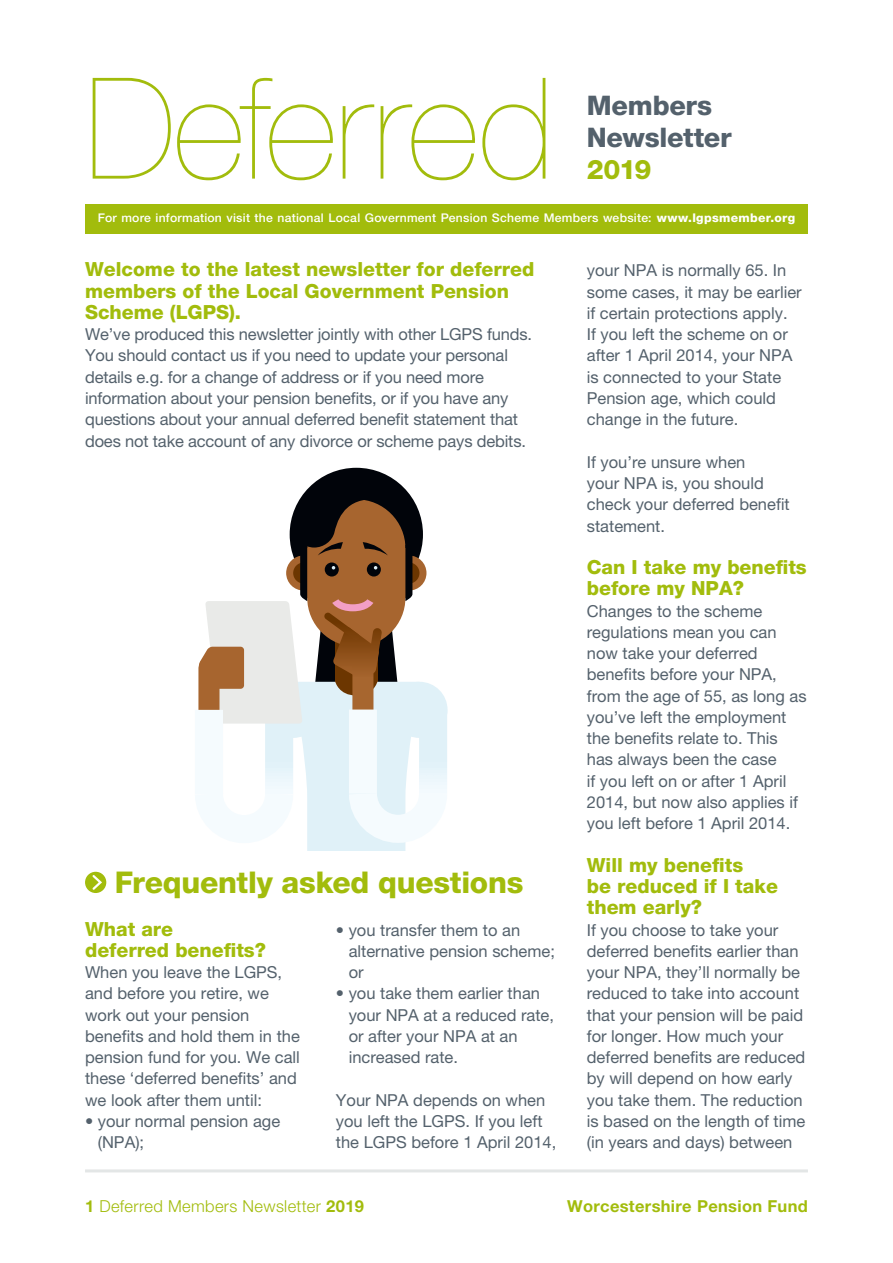
<style>
.page{position:relative;width:893px;height:1263px;background:#fff}
.page>*{position:absolute;margin:0;border:0;box-sizing:border-box;transform-origin:0 0}
.t1{font:200 141px "Helvetica Neue LT Std";letter-spacing:-.01em;color:#a2bc0c}
.Body_01{font:800 30px "Helvetica Neue LT Std";letter-spacing:-.01em;color:#a2bc0c}
.Body_01-2{font:800 27px/32px "Helvetica Neue LT Std";letter-spacing:-.01em;color:#54616c}
.Body_01-3{font:800 27px "Helvetica Neue LT Std";color:#a2bc0c}
.Body_01-4{font:800 19.5px/21.3px "Helvetica Neue LT Std";color:#a2bc0c}
.Body_01-5{font:16.5px/21.3px "Helvetica Neue LT Std";color:#54616c}
.t2{font:300 16.5px "Helvetica Neue LT Std";letter-spacing:.02em;color:#a2bc0c}
.t3{font:700 16.5px "Helvetica Neue LT Std";letter-spacing:.02em;color:#a2bc0c}
.Body_01-6{font:500 12px "Helvetica Neue LT Std";letter-spacing:.02em;color:#fff}
.s1{font-weight:800}
.s2{font-weight:700}
</style>
<div class="page">
<hr style="left:85px;top:1169px;width:723px;height:3px;background:#e3e6e6">
<div style="left:85px;top:204px;width:723px;height:30px;background:#a2bc0c"></div>
<div style="left:85px;top:872px;width:21px;height:21px;background:#a2bc0c;border-radius:50%"></div>
<svg style="left:90px;top:873px;width:14px;height:19px"></svg>
<div style="left:290px;top:468px;width:133px;height:133px;background:#01040a;border-radius:50%"></div>
<svg style="left:198px;top:484px;width:250px;height:367px"></svg>
<p class="t1" style="left:85px;top:47px;width:471px">Deferred</p>
<p class="Body_01-6" style="left:98px;top:211px;width:699px">For more information visit the national Local Government Pension Scheme Members website: <span class="s1">www.lgpsmember.org</span></p>
<p class="Body_01-2" style="left:587px;top:89px;width:146px">Members<br>Newsletter</p>
<p class="Body_01-3" style="left:587px;top:153px;width:66px">2019</p>
<p class="Body_01-4" style="left:85px;top:259px;width:451px">Welcome to the latest newsletter for deferred members of the Local Government Pension<br>Scheme (LGPS).</p>
<p class="Body_01-5" style="left:85px;top:323px;width:448px">We’ve produced this newsletter jointly with other LGPS funds.<br>You should contact us if you need to update your personal details e.g. for a change of address or if you need more information about your pension benefits, or if you have any questions about your annual deferred benefit statement that does not take account of any divorce or scheme pays debits.</p>
<p class="Body_01" style="left:115px;top:864px;width:410px">Frequently asked questions</p>
<p class="Body_01-4" style="left:85px;top:918px;width:182px">What are<br>deferred benefits?</p>
<p class="Body_01-5" style="left:85px;top:961px;width:216px">When you leave the LGPS, and before you retire, we work out your pension benefits and hold them in the pension fund for you. We call these ‘deferred benefits’ and we look after them until:</p>
<p class="Body_01-5" style="left:98px;top:1110px;width:184px;text-indent:-13px">• your normal pension age (NPA);</p>
<p class="Body_01-5" style="left:349px;top:919px;width:208px;text-indent:-13px">• you transfer them to an alternative pension scheme; or</p>
<p class="Body_01-5" style="left:349px;top:982px;width:207px;text-indent:-13px">• you take them earlier than your NPA at a reduced rate, or after your NPA at an increased rate.</p>
<p class="Body_01-5" style="left:336px;top:1089px;width:222px">Your NPA depends on when you left the LGPS. If you left the LGPS before 1 April 2014,</p>
<p class="Body_01-5" style="left:587px;top:260px;width:216px">your NPA is normally 65. In some cases, it may be earlier if certain protections apply.</p>
<p class="Body_01-5" style="left:587px;top:323px;width:207px">If you left the scheme on or after 1 April 2014, your NPA is connected to your State<br>Pension age, which could change in the future.</p>
<p class="Body_01-5" style="left:587px;top:451px;width:204px">If you’re unsure when<br>your NPA is, you should check your deferred benefit statement.</p>
<p class="Body_01-4" style="left:587px;top:556px;width:221px">Can I take my benefits before my NPA?</p>
<p class="Body_01-5" style="left:587px;top:600px;width:221px">Changes to the scheme regulations mean you can now take your deferred benefits before your NPA, from the age of 55, as long as you’ve left the employment the benefits relate to. This has always been the case<br>if you left on or after 1 April<br>2014, but now also applies if you left before 1 April 2014.</p>
<p class="Body_01-4" style="left:587px;top:854px;width:193px">Will my benefits<br>be reduced if I take them early?</p>
<p class="Body_01-5" style="left:587px;top:919px;width:220px">If you choose to take your deferred benefits earlier than your NPA, they’ll normally be reduced to take into account that your pension will be paid for longer. How much your deferred benefits are reduced by will depend on how early you take them. The reduction is based on the length of time (in years and days) between</p>
<p class="t2" style="left:85px;top:1196px;width:280px"><span class="s2">1</span> Deferred Members Newsletter <span class="s2">2019</span></p>
<p class="t3" style="left:567px;top:1196px;width:242px">Worcestershire Pension Fund</p>
</div>
